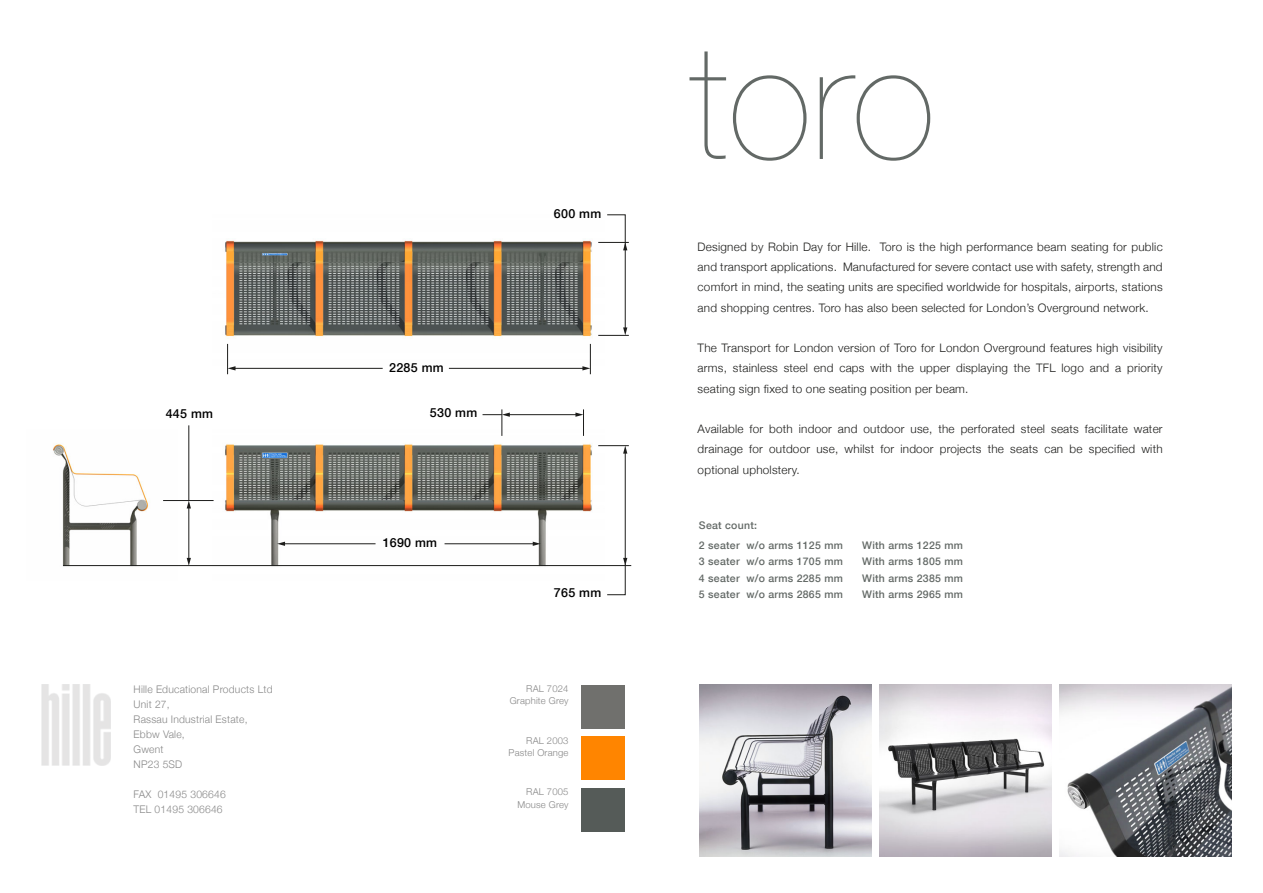
<style>
.page{position:relative;width:1263px;height:893px;background:#fff}
.page>*{position:absolute;margin:0;border:0;box-sizing:border-box;transform-origin:0 0}
.t1{font:200 159px "Helvetica Neue";color:#636966}
.t2{font:500 12.45px "Helvetica Neue";letter-spacing:.02em;color:#000}
.t3{font:300 11.7px/20.2px "Helvetica Neue";letter-spacing:.02em;color:#1d1d1b;text-align:justify}
.t4{font:500 10.5px/19.5px "Helvetica Neue";letter-spacing:.025em;color:#636966}
.t5{font:300 10.5px/15px "Helvetica Neue";letter-spacing:.02em;color:#878787}
.t6{font:300 9.45px/12.1px "Helvetica Neue";letter-spacing:.02em;color:#878787;text-align:right}
</style>
<div class="page">
<img style="left:225px;top:240px;width:380px;height:126px">
<img style="left:212px;top:444px;width:393px;height:123px">
<img style="left:53px;top:444px;width:124px;height:123px">
<hr style="left:227px;top:344px;width:1px;height:30px;background:#1d1d1b">
<hr style="left:449px;top:368px;width:135px;height:1px;background:#1d1d1b">
<svg style="left:582px;top:366px;width:8px;height:4px"></svg>
<hr style="left:234px;top:368px;width:149px;height:1px;background:#1d1d1b">
<svg style="left:228px;top:366px;width:7px;height:4px"></svg>
<hr style="left:63px;top:565px;width:568px;height:1px;background:#1d1d1b">
<hr style="left:163px;top:500px;width:51px;height:1px;background:#1d1d1b">
<hr style="left:189px;top:507px;width:1px;height:52px;background:#1d1d1b">
<svg style="left:187px;top:501px;width:4px;height:7px"></svg>
<svg style="left:187px;top:558px;width:4px;height:8px"></svg>
<hr style="left:598px;top:445px;width:31px;height:1px;background:#1d1d1b">
<hr style="left:625px;top:452px;width:1px;height:107px;background:#1d1d1b">
<svg style="left:623px;top:446px;width:4px;height:8px"></svg>
<hr style="left:598px;top:242px;width:31px;height:1px;background:#1d1d1b">
<hr style="left:598px;top:335px;width:31px;height:1px;background:#1d1d1b">
<hr style="left:625px;top:249px;width:1px;height:80px;background:#1d1d1b">
<svg style="left:623px;top:327px;width:4px;height:8px"></svg>
<hr style="left:189px;top:425px;width:1px;height:76px;background:#1d1d1b">
<svg style="left:607px;top:558px;width:20px;height:37px"></svg>
<svg style="left:607px;top:214px;width:20px;height:36px"></svg>
<hr style="left:590px;top:344px;width:1px;height:30px;background:#1d1d1b">
<hr style="left:445px;top:543px;width:89px;height:1px;background:#1d1d1b">
<svg style="left:533px;top:542px;width:8px;height:4px"></svg>
<hr style="left:284px;top:543px;width:92px;height:1px;background:#1d1d1b">
<svg style="left:277px;top:542px;width:8px;height:4px"></svg>
<hr style="left:508px;top:414px;width:69px;height:1px;background:#1d1d1b">
<svg style="left:575px;top:409px;width:9px;height:27px"></svg>
<svg style="left:482px;top:409px;width:28px;height:27px"></svg>
<img style="left:41px;top:684px;width:69px;height:82px">
<div style="left:581px;top:788px;width:44px;height:44px;background:#555b58"></div>
<div style="left:581px;top:685px;width:44px;height:43px;background:#70706d"></div>
<div style="left:581px;top:736px;width:44px;height:44px;background:#ff8500"></div>
<img style="left:700px;top:685px;width:172px;height:172px">
<img style="left:879px;top:685px;width:172px;height:172px">
<img style="left:1059px;top:685px;width:172px;height:172px">
<p class="t2" style="left:554px;top:204px;width:49px">600 mm</p>
<p class="t2" style="left:389px;top:358px;width:56px">2285 mm</p>
<p class="t2" style="left:166px;top:404px;width:49px">445 mm</p>
<p class="t2" style="left:430px;top:403px;width:49px">530 mm</p>
<p class="t5" style="left:134px;top:681px;width:141px">Hille Educational Products Ltd<br>Unit 27,<br>Rassau Industrial Estate,<br>Ebbw Vale,<br>Gwent<br>NP23 5SD</p>
<p class="t5" style="left:134px;top:786px;width:94px">FAX 01495 306646<br>TEL 01495 306646</p>
<p class="t2" style="left:383px;top:532px;width:56px">1690 mm</p>
<p class="t2" style="left:554px;top:582px;width:49px">765 mm</p>
<p class="t6" style="left:510px;top:682px;width:60px">RAL 7024<br>Graphite Grey</p>
<p class="t6" style="left:509px;top:734px;width:61px">RAL 2003<br>Pastel Orange</p>
<p class="t6" style="left:517px;top:785px;width:53px">RAL 7005<br>Mouse Grey</p>
<h1 class="t1" style="left:690px;top:-21px;width:246px">toro</h1>
<p class="t3" style="left:698px;top:236px;width:467px">Designed by Robin Day for Hille. Toro is the high performance beam seating for public and transport applications. Manufactured for severe contact use with safety, strength and comfort in mind, the seating units are specified worldwide for hospitals, airports, stations and shopping centres. Toro has also been selected for London’s Overground network.</p>
<p class="t3" style="left:698px;top:337px;width:466px">The Transport for London version of Toro for London Overground features high visibility arms, stainless steel end caps with the upper displaying the TFL logo and a priority seating sign fixed to one seating position per beam.</p>
<p class="t3" style="left:698px;top:418px;width:466px">Available for both indoor and outdoor use, the perforated steel seats facilitate water drainage for outdoor use, whilst for indoor projects the seats can be specified with optional upholstery.</p>
<p class="t4" style="left:699px;top:515px;width:145px">Seat count:<br>2 seater w/o arms 1125 mm</p>
<p class="t4" style="left:862px;top:535px;width:102px">With arms 1225 mm</p>
<p class="t4" style="left:699px;top:551px;width:145px">3 seater w/o arms 1705 mm</p>
<p class="t4" style="left:862px;top:551px;width:102px">With arms 1805 mm</p>
<p class="t4" style="left:699px;top:568px;width:145px">4 seater w/o arms 2285 mm</p>
<p class="t4" style="left:862px;top:568px;width:102px">With arms 2385 mm</p>
<p class="t4" style="left:699px;top:584px;width:145px">5 seater w/o arms 2865 mm</p>
<p class="t4" style="left:862px;top:584px;width:102px">With arms 2965 mm</p>
</div>
